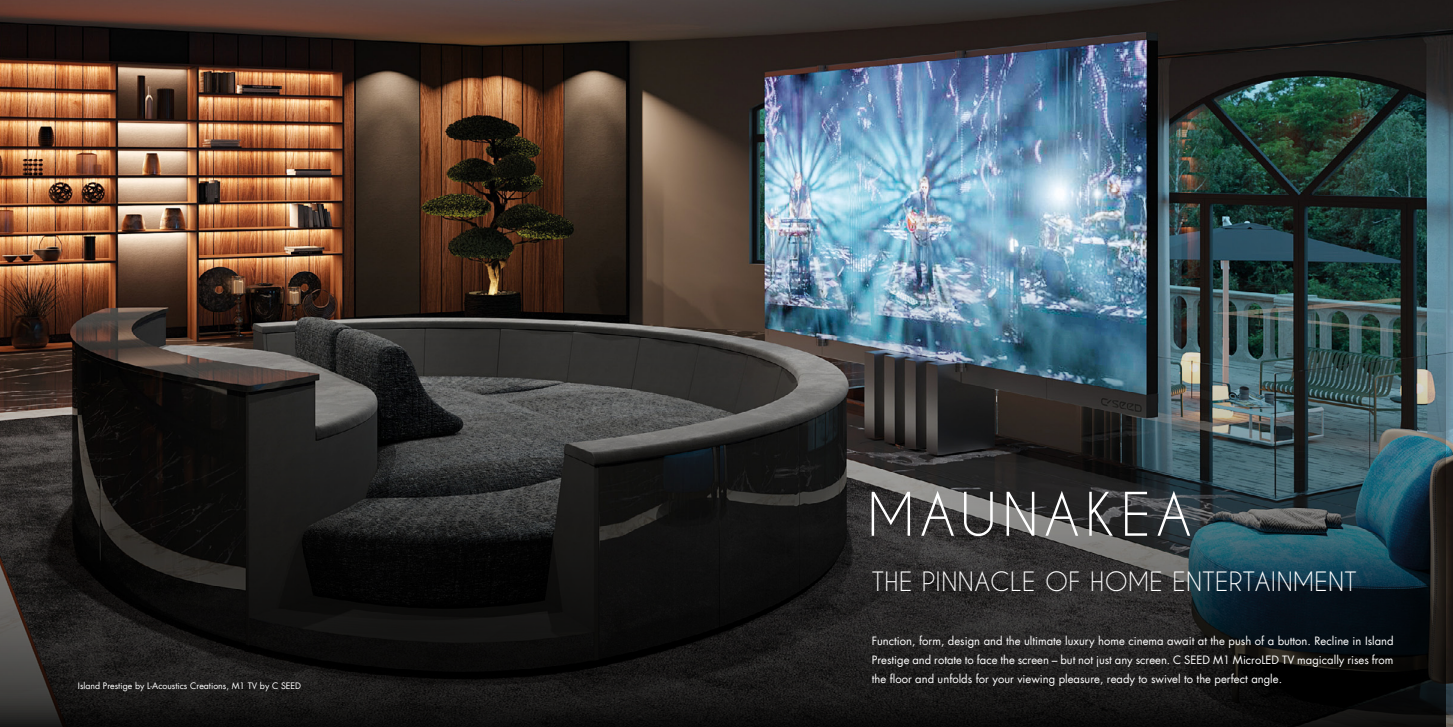
<style>
.page{position:relative;width:1453px;height:727px;background:#fff}
.page>*{position:absolute;margin:0;border:0;box-sizing:border-box;transform-origin:0 0}
.t1{font:56.25px "Caviar Dreams";letter-spacing:.1em;color:#fff}
.t2{font:25px "Caviar Dreams";letter-spacing:.02em;color:#fff}
.t3{font:11.25px/18.8px "Futura LT";color:#fff;text-align:justify}
.t4{font:8.75px "Futura LT";color:#fff}
</style>
<div class="page">
<img style="left:0;top:0;width:1453px;height:726px">
<img style="left:0;top:277px;width:1446px;height:449px">
<p class="t4" style="left:78px;top:680px;width:225px">Island Prestige by L-Acoustics Creations, M1 TV by C SEED</p>
<h1 class="t1" style="left:867px;top:480px;width:326px">MAUNAKEA</h1>
<h2 class="t2" style="left:872px;top:566px;width:486px">THE PINNACLE OF HOME ENTERTAINMENT</h2>
<p class="t3" style="left:872px;top:631px;width:523px">Function, form, design and the ultimate luxury home cinema await at the push of a button. Recline in Island Prestige and rotate to face the screen – but not just any screen. C SEED M1 MicroLED TV magically rises from the floor and unfolds for your viewing pleasure, ready to swivel to the perfect angle.</p>
</div>
